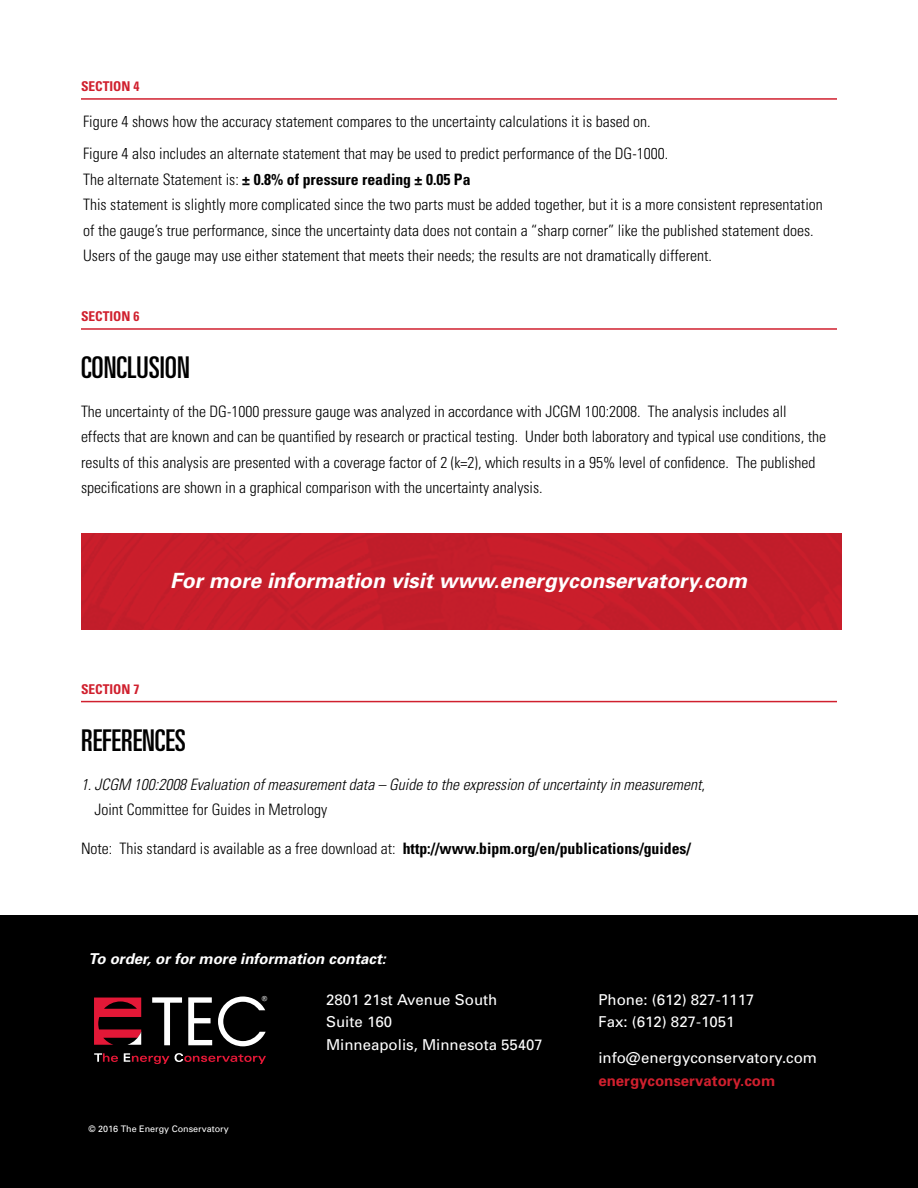
<style>
.page{position:relative;width:918px;height:1188px;background:#fff}
.page>*{position:absolute;margin:0;border:0;box-sizing:border-box;transform-origin:0 0}
.t1{font:ultra-condensed 30px "Univers";color:#000}
.t2{font:italic 700 21px "Univers";color:#fff}
.t3{font:300 condensed 15.75px/25.5px "Univers";color:#000}
.t4{font:italic 300 condensed 15.75px/25.5px "Univers";color:#000}
.t5{font:15px/22.5px "Univers";color:#fff}
.t6{font:italic 700 15px "Univers";color:#fff}
.t7{font:700 15px "Univers";color:#d0202e}
.t8{font:700 condensed 13.5px "Univers";color:#d0202e}
.t9{font:9px "Univers";color:#fff}
.t10{font:condensed 6.9px "Univers";color:#fff}
.s1{font-weight:700}
.s2{font-style:normal}
</style>
<div class="page">
<div style="left:0;top:916px;width:918px;height:272px;background:#000"></div>
<svg style="left:94px;top:998px;width:47px;height:47px"></svg>
<svg style="left:94px;top:1053px;width:24px;height:9px"></svg>
<svg style="left:124px;top:1053px;width:142px;height:11px"></svg>
<svg style="left:152px;top:997px;width:30px;height:48px"></svg>
<svg style="left:188px;top:997px;width:24px;height:48px"></svg>
<svg style="left:218px;top:997px;width:48px;height:49px"></svg>
<hr style="left:81px;top:328px;width:756px;height:2px;background:#d0202e">
<hr style="left:81px;top:701px;width:756px;height:1px;background:#d0202e">
<div style="left:81px;top:534px;width:760px;height:96px;background:#c51e2b"></div>
<hr style="left:81px;top:98px;width:756px;height:2px;background:#d0202e">
<p class="t8" style="left:81px;top:78px;width:60px">SECTION 4</p>
<p class="t3" style="left:83px;top:105px;width:587px;line-height:32.2px">Figure 4 shows how the accuracy statement compares to the uncertainty calculations it is based on.<br>Figure 4 also includes an alternate statement that may be used to predict performance of the DG-1000.</p>
<p class="t3" style="left:83px;top:166px;width:741px">The alternate Statement is: <span class="s1">± 0.8% of pressure reading ± 0.05 Pa<br></span>This statement is slightly more complicated since the two parts must be added together, but it is a more consistent representation of the gauge’s true performance, since the uncertainty data does not contain a “sharp corner” like the published statement does.<br>Users of the gauge may use either statement that meets their needs; the results are not dramatically different.</p>
<p class="t8" style="left:81px;top:308px;width:60px">SECTION 6</p>
<h1 class="t1" style="left:81px;top:350px;width:110px">CONCLUSION</h1>
<p class="t3" style="left:81px;top:398px;width:747px">The uncertainty of the DG-1000 pressure gauge was analyzed in accordance with JCGM 100:2008. The analysis includes all effects that are known and can be quantified by research or practical testing. Under both laboratory and typical use conditions, the results of this analysis are presented with a coverage factor of 2 (k=2), which results in a 95% level of confidence. The published specifications are shown in a graphical comparison with the uncertainty analysis.</p>
<h2 class="t2" style="left:170px;top:568px;width:578px">For more information visit www.energyconservatory.com</h2>
<p class="t8" style="left:81px;top:681px;width:60px">SECTION 7</p>
<h1 class="t1" style="left:81px;top:723px;width:107px">REFERENCES</h1>
<p class="t4" style="left:94px;top:771px;width:612px;text-indent:-13px">1. JCGM 100:2008 Evaluation of measurement data – Guide to the expression of uncertainty in measurement<span class="s2">,<br>Joint Committee for Guides in Metrology</span></p>
<p class="t3" style="left:81px;top:836px;width:611px">Note: This standard is available as a free download at: <span class="s1">http://www.bipm.org/en/publications/guides/</span></p>
<p class="t6" style="left:89px;top:950px;width:299px">To order, or for more information contact:</p>
<p class="t10" style="left:262px;top:994px;width:7px">®</p>
<p class="t9" style="left:89px;top:1123px;width:142px">© 2016 The Energy Conservatory</p>
<p class="t5" style="left:326px;top:988px;width:218px">2801 21st Avenue South<br>Suite 160<br>Minneapolis, Minnesota 55407</p>
<p class="t5" style="left:598px;top:988px;width:157px">Phone: (612) 827-1117<br>Fax: (612) 827-1051</p>
<p class="t5" style="left:598px;top:1046px;width:220px">info@energyconservatory.com</p>
<p class="t7" style="left:598px;top:1071px;width:178px">energyconservatory.com</p>
</div>
